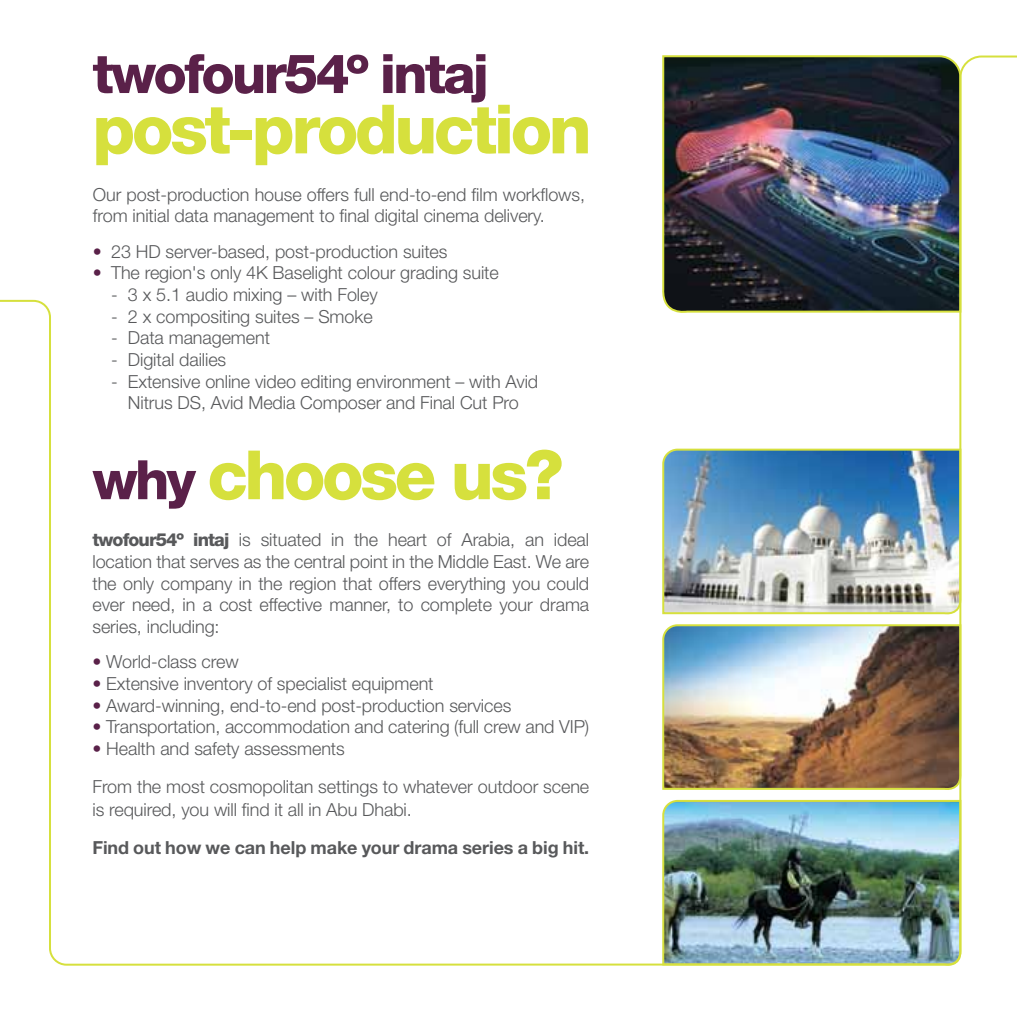
<style>
.page{position:relative;width:1017px;height:1021px;background:#fff}
.page>*{position:absolute;margin:0;border:0;box-sizing:border-box;transform-origin:0 0}
.t1{font:800 68px "Helvetica Neue LT";letter-spacing:-.05em;color:#d6e03d}
.t2{font:800 54.4px "Helvetica Neue LT";letter-spacing:-.05em;color:#5a2149}
.t3{font:300 18px/21.6px "Helvetica Neue LT";letter-spacing:-.005em;color:#58595b}
.t4{font:700 18px "Helvetica Neue LT";letter-spacing:-.005em;color:#58595b}
.s1{color:#5a2149}
.s2{font-size:54.4px;color:#5a2149}
.s3{font-weight:800}
</style>
<div class="page">
<img style="left:0;top:55px;width:1017px;height:911px">
<h2 class="t2" style="left:92px;top:41px;width:398px">twofour54º intaj</h2>
<h1 class="t1" style="left:92px;top:89px;width:501px">post-production</h1>
<p class="t3" style="left:93px;top:183px;width:493px">Our post-production house offers full end-to-end film workflows, from initial data management to final digital cinema delivery.</p>
<p class="t3" style="left:93px;top:240px;width:356px"><span class="s1">•</span> 23 HD server-based, post-production suites</p>
<p class="t3" style="left:93px;top:262px;width:407px"><span class="s1">•</span> The region's only 4K Baselight colour grading suite</p>
<p class="t3" style="left:111px;top:283px;width:268px">- 3 x 5.1 audio mixing – with Foley</p>
<p class="t3" style="left:111px;top:305px;width:263px">- 2 x compositing suites – Smoke</p>
<p class="t3" style="left:111px;top:327px;width:160px">- Data management</p>
<p class="t3" style="left:111px;top:348px;width:117px">- Digital dailies</p>
<p class="t3" style="left:111px;top:370px;width:429px;text-align:center">- Extensive online video editing environment – with Avid<br>Nitrus DS, Avid Media Composer and Final Cut Pro</p>
<h1 class="t1" style="left:92px;top:434px;width:473px"><span class="s2">why</span> choose us?</h1>
<p class="t3" style="left:92px;top:529px;width:498px;text-align:justify"><span class="s3">twofour54º intaj</span> is situated in the heart of Arabia, an ideal location that serves as the central point in the Middle East. We are the only company in the region that offers everything you could ever need, in a cost effective manner, to complete your drama series, including:</p>
<p class="t3" style="left:92px;top:651px;width:148px"><span class="s1">•</span> World-class crew</p>
<p class="t3" style="left:92px;top:672px;width:343px"><span class="s1">•</span> Extensive inventory of specialist equipment</p>
<p class="t3" style="left:92px;top:694px;width:420px"><span class="s1">•</span> Award-winning, end-to-end post-production services</p>
<p class="t3" style="left:92px;top:715px;width:498px"><span class="s1">•</span> Transportation, accommodation and catering (full crew and VIP)</p>
<p class="t3" style="left:92px;top:729px;width:498px;line-height:37.6px"><span class="s1">•</span> Health and safety assessments<br>From the most cosmopolitan settings to whatever outdoor scene</p>
<p class="t3" style="left:92px;top:798px;width:321px">is required, you will find it all in Abu Dhabi.</p>
<p class="t4" style="left:92px;top:836px;width:498px">Find out how we can help make your drama series a big hit.</p>
</div>
